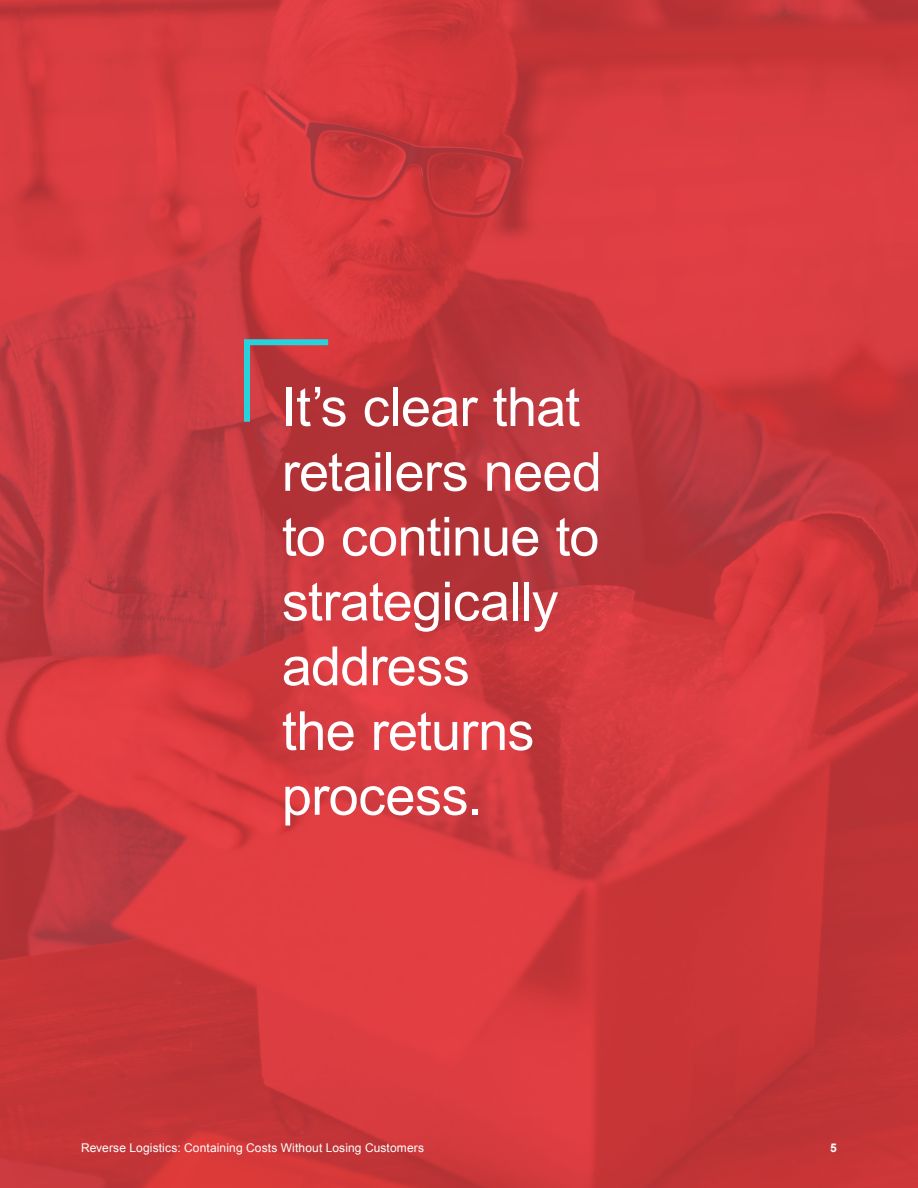
<style>
.page{position:relative;width:918px;height:1188px;background:#fff}
.page>*{position:absolute;margin:0;border:0;box-sizing:border-box;transform-origin:0 0}
.Headline_02{font:54px/64.8px "Arial";letter-spacing:-.015em;color:#fff}
.t1{font:12px "Arial";letter-spacing:.01em;color:#fff}
.t2{font:700 12px "Arial";color:#fff}
</style>
<div class="page">
<img style="left:0;top:0;width:918px;height:1188px">
<svg style="left:241px;top:336px;width:93px;height:92px;background:#ad474b"></svg>
<p class="Headline_02" style="left:282px;top:375px;width:322px">It’s clear that retailers need to continue to strategically address<br>the returns process.</p>
<p class="t1" style="left:81px;top:1140px;width:345px">Reverse Logistics: Containing Costs Without Losing Customers</p>
<p class="t2" style="left:830px;top:1140px;width:8px">5</p>
</div>
